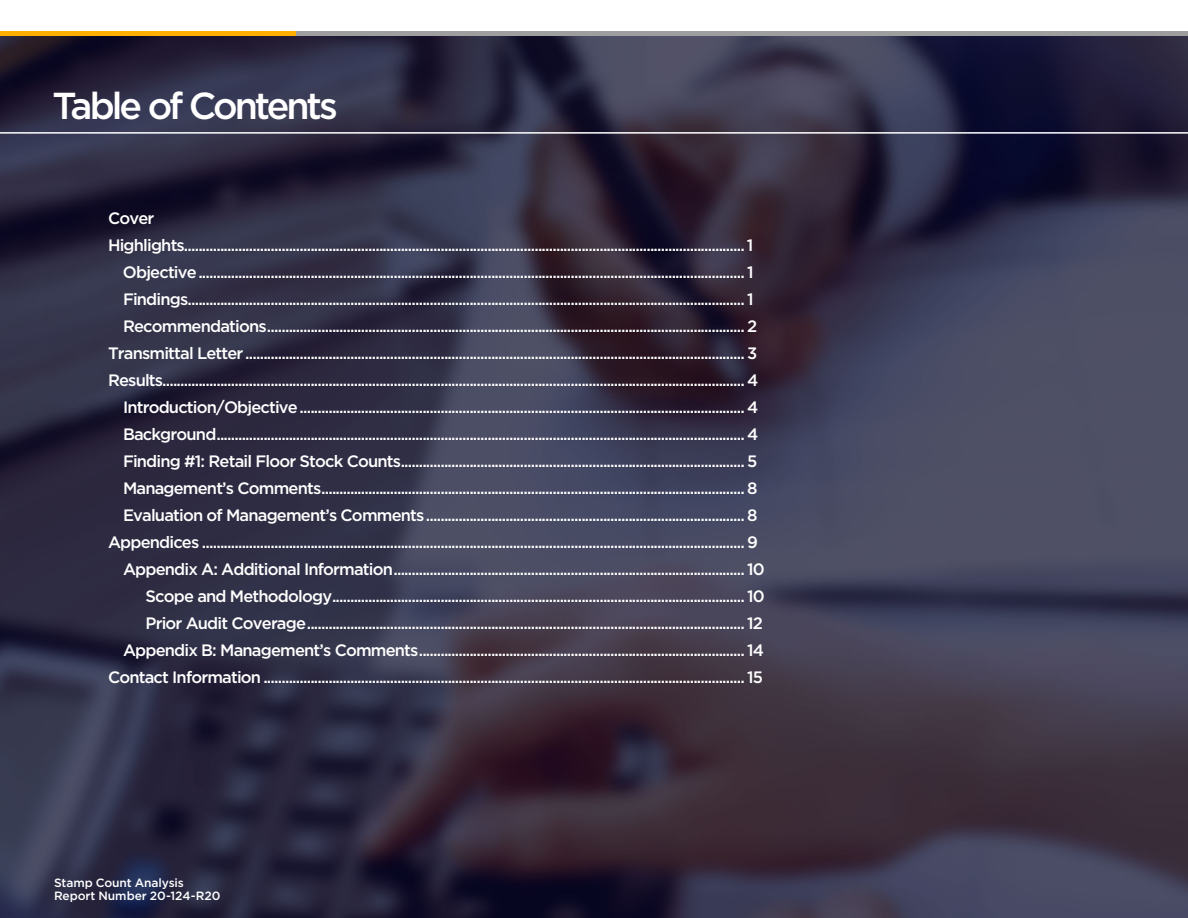
<style>
.page{position:relative;width:1188px;height:918px;background:#fff}
.page>*{position:absolute;margin:0;border:0;box-sizing:border-box;transform-origin:0 0}
.t1{font:500 37.5px "Gotham";letter-spacing:-.085em;color:#fff}
.t2{font:500 16.5px "Gotham";letter-spacing:-.05em;color:#fff}
.t3{font:500 12px/13.5px "Gotham";letter-spacing:-.005em;color:#fff}
</style>
<div class="page">
<img style="left:0;top:31px;width:1188px;height:887px">
<hr style="left:0;top:132px;width:1188px;height:2px;background:#fff">
<hr style="left:0;top:32px;width:1188px;height:4px;background:#9e9e9e">
<hr style="left:0;top:32px;width:295px;height:4px;background:#ffaf00">
<h1 class="t1" style="left:52px;top:84px;width:287px">Table of Contents</h1>
<p class="t2" style="left:108px;top:208px;width:48px">Cover</p>
<p class="t2" style="left:108px;top:235px;width:647px">Highlights........................................................................................................................................................... 1</p>
<p class="t2" style="left:123px;top:262px;width:632px">Objective....................................................................................................................................................... 1</p>
<p class="t2" style="left:123px;top:289px;width:632px">Findings.......................................................................................................................................................... 1</p>
<p class="t2" style="left:123px;top:316px;width:636px">Recommendations.................................................................................................................................... 2</p>
<p class="t2" style="left:108px;top:343px;width:651px">Transmittal Letter .......................................................................................................................................... 3</p>
<p class="t2" style="left:108px;top:370px;width:652px">Results................................................................................................................................................................. 4</p>
<p class="t2" style="left:123px;top:397px;width:637px">Introduction/Objective........................................................................................................................... 4</p>
<p class="t2" style="left:123px;top:424px;width:637px">Background.................................................................................................................................................. 4</p>
<p class="t2" style="left:123px;top:451px;width:636px">Finding #1: Retail Floor Stock Counts............................................................................................... 5</p>
<p class="t2" style="left:123px;top:478px;width:636px">Management’s Comments..................................................................................................................... 8</p>
<p class="t2" style="left:123px;top:505px;width:636px">Evaluation of Management’s Comments........................................................................................ 8</p>
<p class="t2" style="left:108px;top:532px;width:651px">Appendices ...................................................................................................................................................... 9</p>
<p class="t2" style="left:123px;top:559px;width:643px">Appendix A: Additional Information................................................................................................. 10</p>
<p class="t2" style="left:145px;top:586px;width:621px">Scope and Methodology.................................................................................................................. 10</p>
<p class="t2" style="left:145px;top:613px;width:619px">Prior Audit Coverage......................................................................................................................... 12</p>
<p class="t2" style="left:123px;top:640px;width:642px">Appendix B: Management’s Comments.......................................................................................... 14</p>
<p class="t2" style="left:108px;top:667px;width:656px">Contact Information ..................................................................................................................................... 15</p>
<p class="t3" style="left:54px;top:875px;width:168px">Stamp Count Analysis<br>Report Number 20-124-R20</p>
</div>
